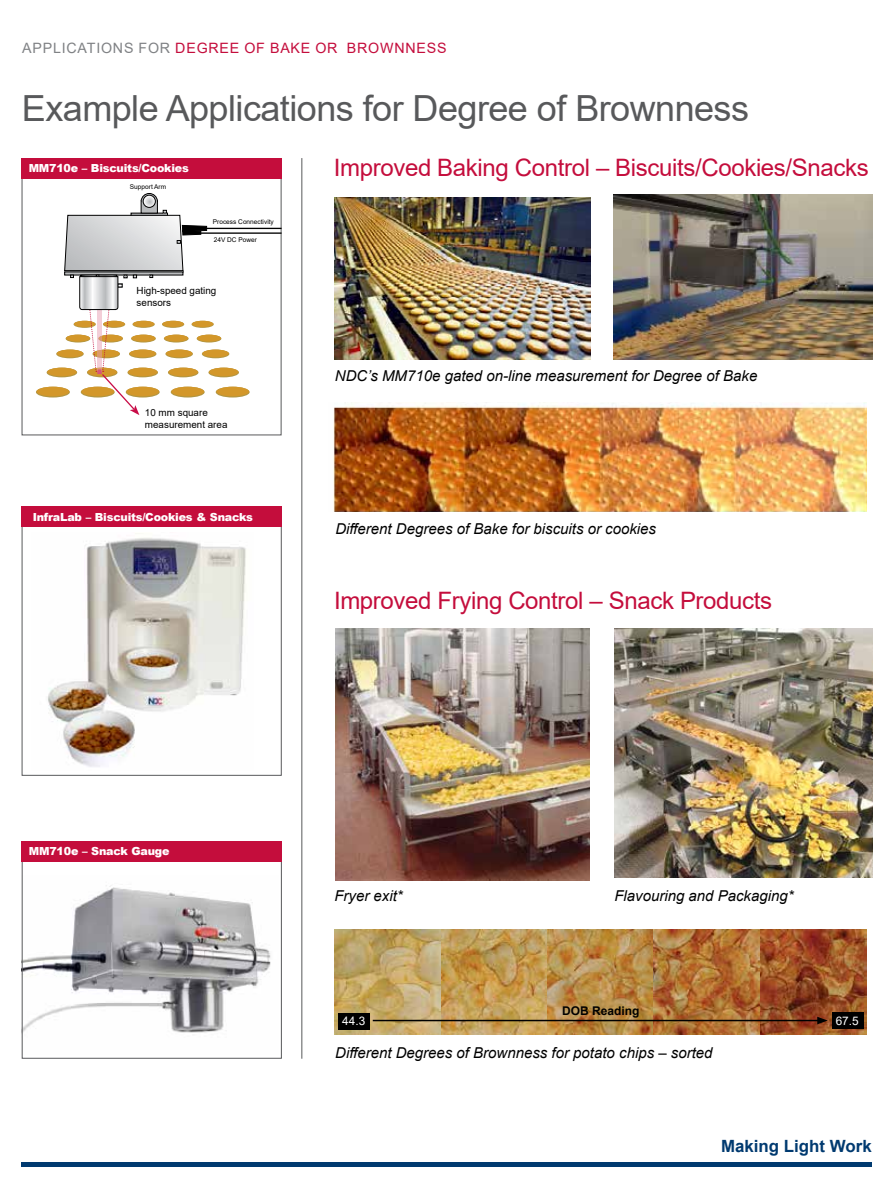
<style>
.page{position:relative;width:893px;height:1188px;background:#fff}
.page>*{position:absolute;margin:0;border:0;box-sizing:border-box;transform-origin:0 0}
.t1{font:36px "Arial";letter-spacing:-.015em;color:#58595b}
.t2{font:24px "Arial";letter-spacing:-.015em;color:#c40d3c}
.t3{font:700 16.8px "Arial";color:#003a70}
.t4{font:italic 15px "Arial";color:#000}
.t5{font:14.25px "Arial";letter-spacing:.055em;color:#c40d3c}
.t6{font:700 12px "Arial";color:#000}
.t7{font:11.85px "Arial";color:#fff}
.t8{font:900 11.1px "Arial";letter-spacing:-.02em;color:#fff}
.t9{font:9.9px/11.9px "Arial";color:#000}
.t10{font:6.6px "Arial";color:#000}
.s1{color:#808285}
</style>
<div class="page">
<div style="left:22px;top:1162px;width:850px;height:5px;background:#003a70"></div>
<img style="left:614px;top:628px;width:258px;height:249px">
<img style="left:333px;top:402px;width:534px;height:109px">
<img style="left:335px;top:198px;width:256px;height:162px">
<img style="left:335px;top:929px;width:532px;height:106px">
<img style="left:336px;top:628px;width:253px;height:252px">
<hr style="left:373px;top:1020px;width:446px;height:1px;background:#000">
<svg style="left:817px;top:1017px;width:11px;height:7px"></svg>
<div style="left:339px;top:1013px;width:31px;height:16px;background:#000"></div>
<div style="left:832px;top:1013px;width:31px;height:16px;background:#000"></div>
<img style="left:613px;top:195px;width:259px;height:165px">
<img style="left:24px;top:885px;width:247px;height:148px">
<div style="left:22px;top:519px;width:260px;height:257px;border:1px solid #58595b"></div>
<div style="left:21px;top:158px;width:261px;height:21px;background:#c40d3c"></div>
<div style="left:21px;top:507px;width:261px;height:20px;background:#c40d3c"></div>
<img style="left:48px;top:533px;width:198px;height:234px">
<div style="left:192px;top:321px;width:21px;height:6px;background:#d3972a;border-radius:50%"></div>
<svg style="left:36px;top:387px;width:34px;height:11px"></svg>
<div style="left:37px;top:387px;width:32px;height:9px;background:#d3972a;border-radius:50%"></div>
<svg style="left:216px;top:387px;width:34px;height:11px"></svg>
<div style="left:216px;top:387px;width:33px;height:9px;background:#d3972a;border-radius:50%"></div>
<svg style="left:47px;top:368px;width:30px;height:9px"></svg>
<div style="left:47px;top:368px;width:30px;height:8px;background:#d3972a;border-radius:50%"></div>
<svg style="left:208px;top:368px;width:31px;height:9px"></svg>
<div style="left:209px;top:368px;width:29px;height:8px;background:#d3972a;border-radius:50%"></div>
<svg style="left:56px;top:350px;width:28px;height:8px"></svg>
<div style="left:57px;top:350px;width:26px;height:7px;background:#d3972a;border-radius:50%"></div>
<svg style="left:202px;top:350px;width:27px;height:8px"></svg>
<div style="left:202px;top:350px;width:27px;height:7px;background:#d3972a;border-radius:50%"></div>
<svg style="left:197px;top:335px;width:24px;height:8px"></svg>
<div style="left:197px;top:335px;width:24px;height:7px;background:#d3972a;border-radius:50%"></div>
<hr style="left:199px;top:232px;width:83px;height:2px;background:#000">
<hr style="left:199px;top:228px;width:83px;height:1px;background:#000">
<svg style="left:65px;top:193px;width:142px;height:222px"></svg>
<div style="left:22px;top:854px;width:260px;height:205px;border:1px solid #58595b"></div>
<div style="left:22px;top:841px;width:260px;height:21px;background:#c40d3c"></div>
<hr style="left:301px;top:158px;width:1px;height:901px;background:#58595b">
<p class="t5" style="left:22px;top:38px;width:426px"><span class="s1">APPLICATIONS FOR</span> DEGREE OF BAKE OR BROWNNESS</p>
<h1 class="t1" style="left:22px;top:84px;width:729px">Example Applications for Degree of Brownness</h1>
<p class="t8" style="left:29px;top:160px;width:162px">MM710e – Biscuits/Cookies</p>
<p class="t10" style="left:130px;top:182px;width:38px">Support Arm</p>
<p class="t10" style="left:213px;top:218px;width:63px">Process Connectivity</p>
<p class="t10" style="left:214px;top:236px;width:45px">24V DC Power</p>
<p class="t9" style="left:137px;top:285px;width:81px">High-speed gating sensors</p>
<p class="t9" style="left:145px;top:407px;width:84px">10 mm square measurement area</p>
<p class="t8" style="left:33px;top:509px;width:222px">InfraLab – Biscuits/Cookies &amp; Snacks</p>
<h2 class="t2" style="left:334px;top:151px;width:536px">Improved Baking Control – Biscuits/Cookies/Snacks</h2>
<p class="t4" style="left:335px;top:366px;width:424px">NDC’s MM710e gated on-line measurement for Degree of Bake</p>
<p class="t4" style="left:335px;top:519px;width:322px">Different Degrees of Bake for biscuits or cookies</p>
<h2 class="t2" style="left:334px;top:584px;width:440px">Improved Frying Control – Snack Products</h2>
<p class="t8" style="left:29px;top:843px;width:142px">MM710e – Snack Gauge</p>
<p class="t4" style="left:334px;top:886px;width:70px">Fryer exit*</p>
<p class="t4" style="left:614px;top:886px;width:181px">Flavouring and Packaging*</p>
<p class="t6" style="left:562px;top:1002px;width:79px">DOB Reading</p>
<p class="t7" style="left:342px;top:1013px;width:24px">44.3</p>
<p class="t7" style="left:836px;top:1013px;width:24px">67.5</p>
<p class="t4" style="left:335px;top:1043px;width:379px">Different Degrees of Brownness for potato chips – sorted</p>
<p class="t3" style="left:721px;top:1134px;width:152px">Making Light Work</p>
</div>
